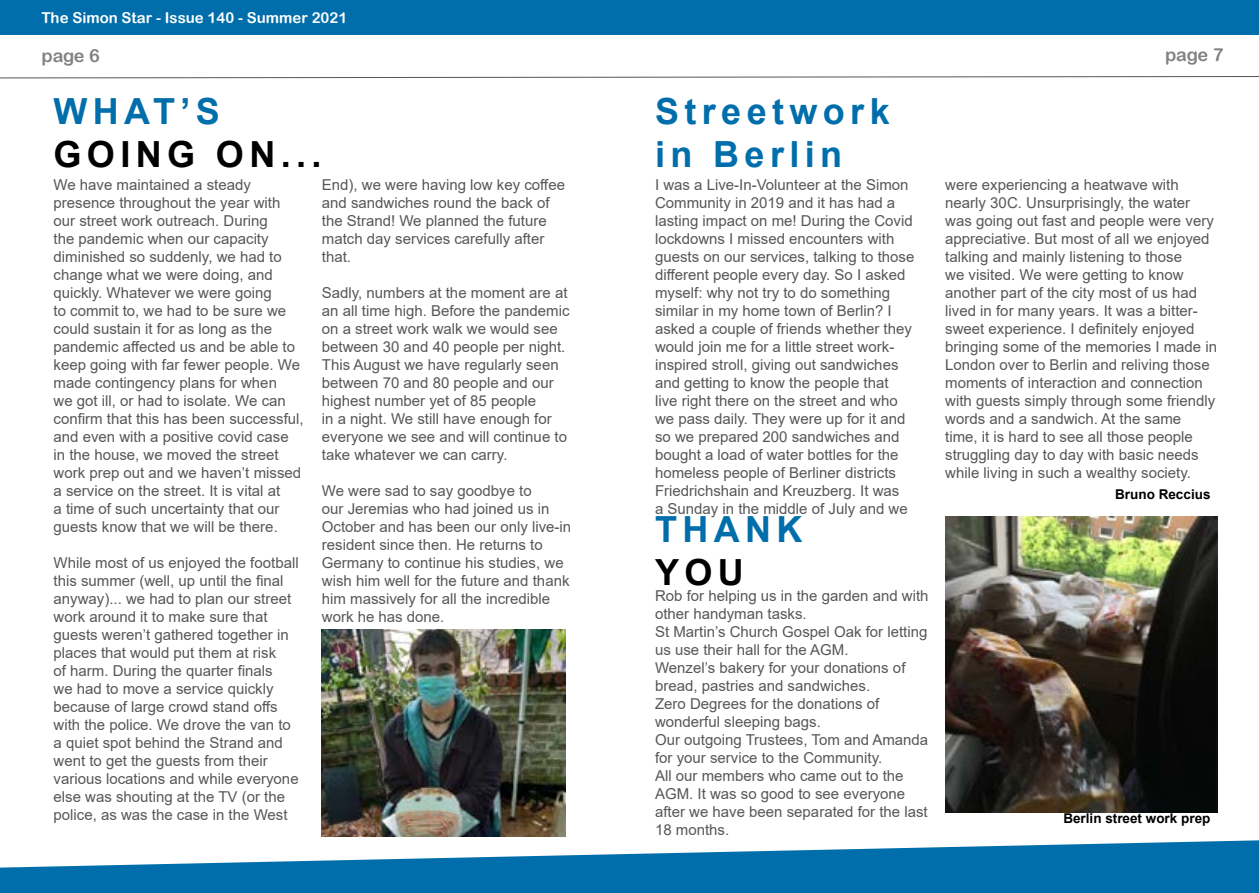
<style>
.page{position:relative;width:1259px;height:893px;background:#fff}
.page>*{position:absolute;margin:0;border:0;box-sizing:border-box;transform-origin:0 0}
.t1{font:700 36px/43.2px "Arial";letter-spacing:.15em;color:#006eab}
.t2{font:700 36px "Arial";letter-spacing:.15em;color:#000}
.t3{font:18px "Arial Rounded MT Bold";letter-spacing:-.015em;color:#828282}
.t4{font:15px/18px "Arial";color:#575757}
.t5{font:15px "Arial Rounded MT Bold";color:#fff}
.t6{font:700 13.5px "Arial";color:#000}
</style>
<div class="page">
<svg style="left:0;top:840px;width:1259px;height:53px;fill:#006eab"></svg>
<div style="left:0;top:0;width:1259px;height:34px;background:#006eab"></div>
<svg style="left:0;top:76px;width:1259px;height:2px"></svg>
<img style="left:322px;top:629px;width:243px;height:207px">
<img style="left:945px;top:516px;width:272px;height:297px">
<p class="t5" style="left:41px;top:8px;width:307px">The Simon Star - Issue 140 - Summer 2021</p>
<p class="t3" style="left:41px;top:45px;width:60px">page 6</p>
<h1 class="t1" style="left:53px;top:90px;width:168px">WHAT’S</h1>
<h1 class="t2" style="left:53px;top:129px;width:270px">GOING ON...</h1>
<p class="t4" style="left:53px;top:175px;width:252px">We have maintained a steady presence throughout the year with our street work outreach. During<br>the pandemic when our capacity diminished so suddenly, we had to change what we were doing, and quickly. Whatever we were going<br>to commit to, we had to be sure we could sustain it for as long as the pandemic affected us and be able to keep going with far fewer people. We made contingency plans for when<br>we got ill, or had to isolate. We can confirm that this has been successful, and even with a positive covid case in the house, we moved the street work prep out and we haven’t missed a service on the street. It is vital at<br>a time of such uncertainty that our guests know that we will be there.</p>
<p class="t4" style="left:53px;top:553px;width:247px">While most of us enjoyed the football this summer (well, up until the final anyway)... we had to plan our street work around it to make sure that guests weren’t gathered together in places that would put them at risk<br>of harm. During the quarter finals<br>we had to move a service quickly because of large crowd stand offs with the police. We drove the van to a quiet spot behind the Strand and went to get the guests from their various locations and while everyone else was shouting at the TV (or the police, as was the case in the West</p>
<p class="t4" style="left:322px;top:175px;width:245px">End), we were having low key coffee and sandwiches round the back of the Strand! We planned the future match day services carefully after that.</p>
<p class="t4" style="left:322px;top:283px;width:249px">Sadly, numbers at the moment are at an all time high. Before the pandemic on a street work walk we would see between 30 and 40 people per night.<br>This August we have regularly seen between 70 and 80 people and our highest number yet of 85 people<br>in a night. We still have enough for everyone we see and will continue to take whatever we can carry.</p>
<p class="t4" style="left:322px;top:481px;width:251px">We were sad to say goodbye to<br>our Jeremias who had joined us in<br>October and has been our only live-in resident since then. He returns to<br>Germany to continue his studies, we wish him well for the future and thank him massively for all the incredible work he has done.</p>
<h1 class="t1" style="left:655px;top:90px;width:236px">Streetwork in Berlin</h1>
<p class="t3" style="left:1165px;top:44px;width:60px">page 7</p>
<p class="t4" style="left:655px;top:175px;width:261px">I was a Live-In-Volunteer at the Simon Community in 2019 and it has had a lasting impact on me! During the Covid lockdowns I missed encounters with guests on our services, talking to those different people every day. So I asked myself: why not try to do something similar in my home town of Berlin? I asked a couple of friends whether they would join me for a little street work&shy;inspired stroll, giving out sandwiches and getting to know the people that live right there on the street and who we pass daily. They were up for it and so we prepared 200 sandwiches and bought a load of water bottles for the homeless people of Berliner districts Friedrichshain and Kreuzberg. It was<br>a Sunday in the middle of July and we</p>
<p class="t4" style="left:945px;top:175px;width:273px">were experiencing a heatwave with nearly 30C. Unsurprisingly, the water was going out fast and people were very appreciative. But most of all we enjoyed talking and mainly listening to those<br>we visited. We were getting to know another part of the city most of us had lived in for many years. It was a bitter&shy;sweet experience. I definitely enjoyed bringing some of the memories I made in London over to Berlin and reliving those moments of interaction and connection with guests simply through some friendly words and a sandwich. At the same time, it is hard to see all those people struggling day to day with basic needs while living in such a wealthy society.</p>
<p class="t6" style="left:1115px;top:485px;width:97px">Bruno Reccius</p>
<h1 class="t1" style="left:655px;top:508px;width:149px">THANK</h1>
<h1 class="t2" style="left:655px;top:547px;width:90px">YOU</h1>
<p class="t4" style="left:655px;top:587px;width:275px">Rob for helping us in the garden and with other handyman tasks.<br>St Martin’s Church Gospel Oak for letting us use their hall for the AGM.<br>Wenzel’s bakery for your donations of bread, pastries and sandwiches.<br>Zero Degrees for the donations of wonderful sleeping bags.<br>Our outgoing Trustees, Tom and Amanda for your service to the Community.<br>All our members who came out to the<br>AGM. It was so good to see everyone after we have been separated for the last<br>18 months.</p>
<p class="t6" style="left:1063px;top:808px;width:149px">Berlin street work prep</p>
</div>
